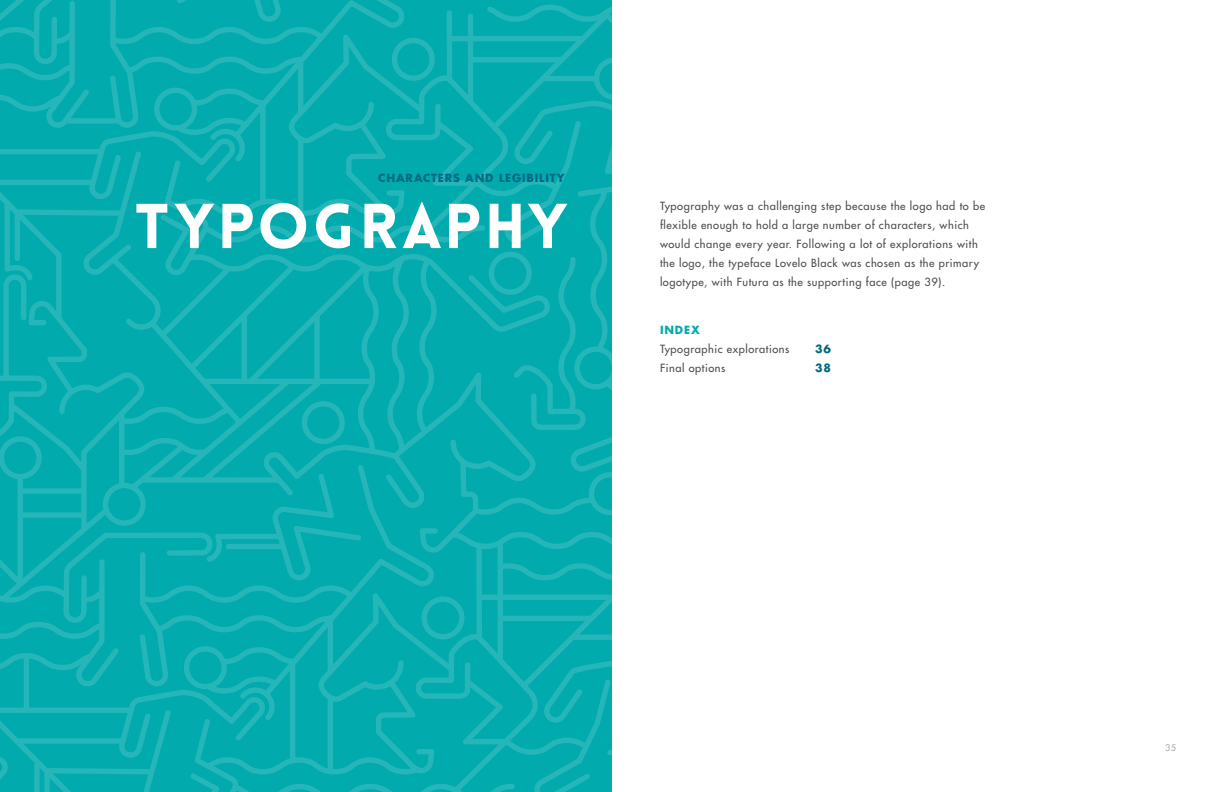
<style>
.page{position:relative;width:1224px;height:792px;background:#fff}
.page>*{position:absolute;margin:0;border:0;box-sizing:border-box;transform-origin:0 0}
.t1{font:900 62px "Lovelo";letter-spacing:.05em;color:#fff}
.t2{font:11px/19px "Futura";letter-spacing:.05em;color:#4e4b4c}
.t3{font:700 11px "Futura";letter-spacing:.075em;color:#006982}
.t4{font:700 11px "Futura";letter-spacing:.08em;color:#00aaad}
.t5{font:9px "Futura";color:#aaaaac}
</style>
<div class="page">
<svg style="left:0;top:0;width:612px;height:792px;background:#08acaf"></svg>
<svg style="left:488px;top:252px;width:98px;height:178px;background:#07acaf"></svg>
<svg style="left:544px;top:659px;width:68px;height:133px;background:#08acaf"></svg>
<svg style="left:0;top:749px;width:8px;height:43px"></svg>
<svg style="left:206px;top:474px;width:155px;height:106px;background:#06acaf"></svg>
<svg style="left:419px;top:596px;width:48px;height:43px;background:#0badb0"></svg>
<svg style="left:302px;top:401px;width:43px;height:43px;background:#0caeb1"></svg>
<p class="t3" style="left:378px;top:170px;width:188px">CHARACTERS AND LEGIBILITY</p>
<h1 class="t1" style="left:135px;top:188px;width:434px">TYPOGRAPHY</h1>
<p class="t2" style="left:660px;top:197px;width:327px">Typography was a challenging step because the logo had to be flexible enough to hold a large number of characters, which would change every year. Following a lot of explorations with the logo, the typeface Lovelo Black was chosen as the primary logotype, with Futura as the supporting face (page 39).</p>
<p class="t4" style="left:660px;top:323px;width:41px">INDEX</p>
<p class="t2" style="left:660px;top:340px;width:131px">Typographic explorations</p>
<p class="t3" style="left:815px;top:342px;width:17px">36</p>
<p class="t2" style="left:660px;top:359px;width:67px">Final options</p>
<p class="t3" style="left:815px;top:361px;width:17px">38</p>
<p class="t5" style="left:1165px;top:742px;width:12px">35</p>
</div>
